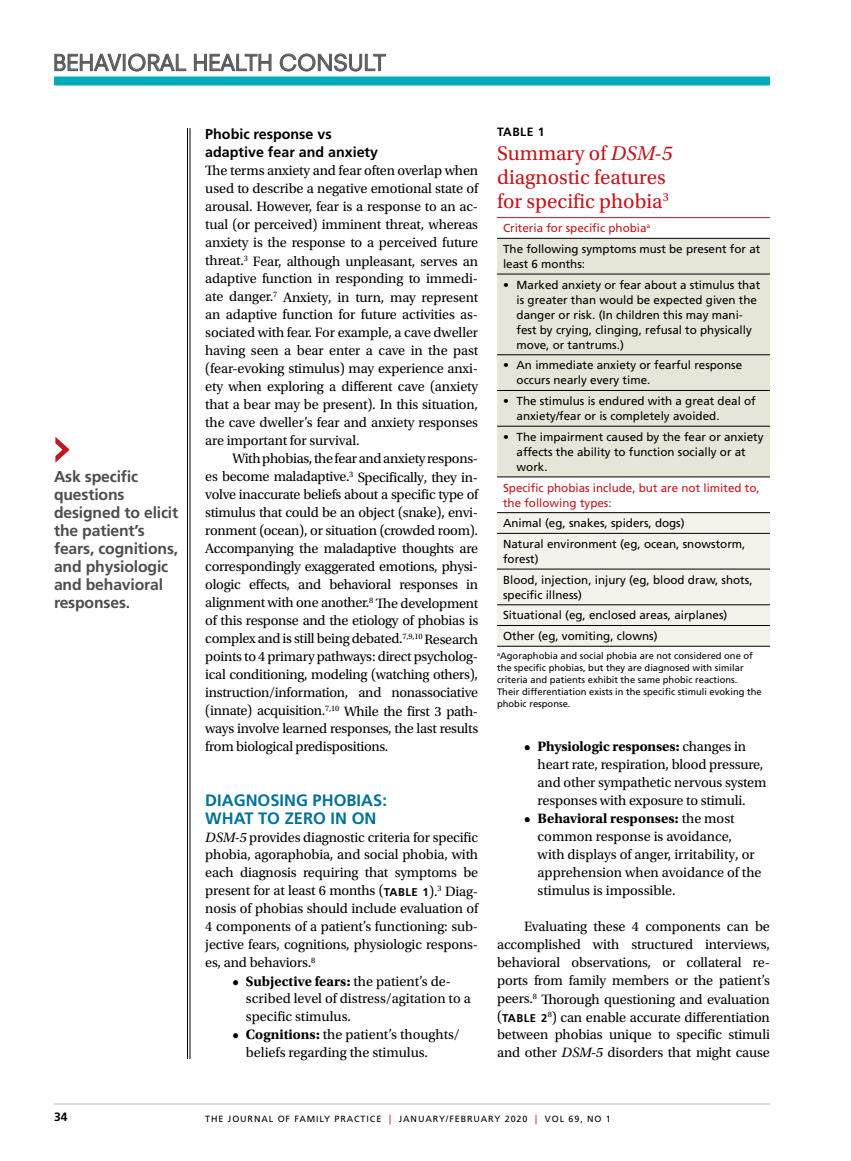
<style>
.page{position:relative;width:851px;height:1161px;background:#fff}
.page>*{position:absolute;margin:0;border:0;box-sizing:border-box;transform-origin:0 0}
.t1{font:21.75px "Neuzeit SLT Std";color:#58595b}
.t2{font:21px/24px "Utopia Std";color:#c4161c}
.t3{font:700 16.5px/18px "Frutiger LT Std";color:#007296}
.t4{font:700 15.75px/18px "Frutiger LT Std";letter-spacing:-.01em;color:#4d4d4f}
.t5{font:14.25px/18px "Utopia Std";letter-spacing:-.01em;color:#000}
.t6{font:700 14.25px/18px "Frutiger LT Std";color:#000}
.t7{font:700 12px "Frutiger LT Std";letter-spacing:.04em;color:#000}
.t8{font:11.7px/15px "Frutiger LT Std";color:#000}
.t9{font:11.7px/15px "Frutiger LT Std";color:#c4161c}
.t10{font:9.3px/12px "Frutiger LT Std";color:#000}
.t11{font:9px "Frutiger LT Std";letter-spacing:.1em;color:#000}
.s1{font-style:italic}
.s2{font-family:"Frutiger LT Std";font-weight:700;font-size:11.25px}
.s3{font-weight:700}
.s4{color:#c4161c}
.s5{font-size:9.9px;color:#c4161c}
</style>
<div class="page">
<div style="left:54px;top:77px;width:716px;height:9px;background:#00abbd"></div>
<hr style="left:54px;top:1104px;width:716px;height:1px;background:#bcbec0">
<svg style="left:54px;top:53px;width:132px;height:19px"></svg>
<svg style="left:194px;top:53px;width:78px;height:19px"></svg>
<svg style="left:279px;top:53px;width:107px;height:19px"></svg>
<div style="left:497px;top:239px;width:273px;height:238px;background:#e7e5d8"></div>
<div style="left:497px;top:513px;width:273px;height:133px;background:#f3f2eb"></div>
<hr style="left:497px;top:238px;width:273px;height:1px;background:#000">
<hr style="left:497px;top:274px;width:273px;height:1px;background:#000">
<hr style="left:497px;top:354px;width:273px;height:1px;background:#000">
<hr style="left:497px;top:390px;width:273px;height:1px;background:#000">
<hr style="left:497px;top:426px;width:273px;height:1px;background:#000">
<hr style="left:497px;top:477px;width:273px;height:1px;background:#000">
<hr style="left:497px;top:512px;width:273px;height:1px;background:#000">
<hr style="left:497px;top:533px;width:273px;height:1px;background:#000">
<hr style="left:497px;top:569px;width:273px;height:1px;background:#000">
<hr style="left:497px;top:604px;width:273px;height:1px;background:#000">
<hr style="left:497px;top:625px;width:273px;height:1px;background:#000">
<hr style="left:497px;top:646px;width:273px;height:1px;background:#000">
<hr style="left:497px;top:217px;width:273px;height:1px;background:#c4161c">
<svg style="left:55px;top:437px;width:15px;height:26px"></svg>
<hr style="left:190px;top:128px;width:1px;height:931px;background:#000">
<hr style="left:187px;top:128px;width:1px;height:931px;background:#000">
<h1 class="t1" style="left:53px;top:49px;width:334px">BEHAVIORAL HEALTH CONSULT</h1>
<p class="t4" style="left:54px;top:468px;width:126px">Ask specific questions designed to elicit the patient’s fears, cognitions, and physiologic and behavioral responses.</p>
<p class="t6" style="left:205px;top:126px;width:174px">Phobic response vs adaptive fear and anxiety</p>
<p class="t5" style="left:205px;top:162px;width:274px;text-align:justify">The terms anxiety and fear often overlap when used to describe a negative emotional state of arousal. However, fear is a response to an ac&shy;tual (or perceived) imminent threat, whereas anxiety is the response to a perceived future threat.<sup>3</sup> Fear, although unpleasant, serves an adaptive function in responding to immedi&shy;ate danger.<sup>7</sup> Anxiety, in turn, may represent an adaptive function for future activities as&shy;sociated with fear. For example, a cave dweller having seen a bear enter a cave in the past (fear-evoking stimulus) may experience anxi&shy;ety when exploring a different cave (anxiety that a bear may be present). In this situation, the cave dweller’s fear and anxiety responses are important for survival.</p>
<p class="t5" style="left:205px;top:450px;width:274px;text-align:justify;text-indent:27px">With phobias, the fear and anxiety respons&shy;es become maladaptive.<sup>3</sup> Specifically, they in&shy;volve inaccurate beliefs about a specific type of stimulus that could be an object (snake), envi&shy;ronment (ocean), or situation (crowded room).<br>Accompanying the maladaptive thoughts are correspondingly exaggerated emotions, physi&shy;ologic effects, and behavioral responses in alignment with one another.<sup>8</sup> The development of this response and the etiology of phobias is complex and is still being debated.<sup>7,9,10</sup> Research points to 4 primary pathways: direct psycholog&shy;ical conditioning, modeling (watching others), instruction/information, and nonassociative (innate) acquisition.<sup>7,10</sup> While the first 3 path&shy;ways involve learned responses, the last results from biological predispositions.</p>
<p class="t3" style="left:205px;top:791px;width:183px">DIAGNOSING PHOBIAS:<br>WHAT TO ZERO IN ON</p>
<p class="t5" style="left:205px;top:828px;width:274px;text-align:justify"><span class="s1">DSM-5</span> provides diagnostic criteria for specific phobia, agoraphobia, and social phobia, with each diagnosis requiring that symptoms be present for at least 6 months (<span class="s2">TABLE 1</span>).<sup>3</sup> Diag&shy;nosis of phobias should include evaluation of 4 components of a patient’s functioning: sub&shy;jective fears, cognitions, physiologic respons&shy;es, and behaviors.<sup>8</sup></p>
<p class="t5" style="left:246px;top:972px;width:226px;text-indent:-13px"><span class="s3">• Subjective fears:</span> the patient’s de&shy;scribed level of distress/agitation to a specific stimulus.</p>
<p class="t5" style="left:246px;top:1026px;width:216px;text-indent:-13px"><span class="s3">• Cognitions:</span> the patient’s thoughts/ beliefs regarding the stimulus.</p>
<p class="t7" style="left:497px;top:125px;width:49px">TABLE 1</p>
<h2 class="t2" style="left:497px;top:142px;width:177px">Summary of <span class="s1">DSM-5 </span>diagnostic features for specific phobia<sup>3</sup></h2>
<p class="t8" style="left:503px;top:218px;width:259px;line-height:20.7px"><span class="s4">Criteria for specific phobia</span><sup>a<br></sup>The following symptoms must be present for at</p>
<p class="t8" style="left:503px;top:257px;width:84px">least 6 months:</p>
<p class="t8" style="left:516px;top:277px;width:245px;text-indent:-13px">• Marked anxiety or fear about a stimulus that is greater than would be expected given the danger or risk. (In children this may mani&shy;fest by crying, clinging, refusal to physically move, or tantrums.)</p>
<p class="t8" style="left:516px;top:358px;width:227px;text-indent:-13px">• An immediate anxiety or fearful response occurs nearly every time.</p>
<p class="t8" style="left:516px;top:394px;width:241px;text-indent:-13px">• The stimulus is endured with a great deal of anxiety/fear or is completely avoided.</p>
<p class="t8" style="left:516px;top:429px;width:248px;text-indent:-13px">• The impairment caused by the fear or anxiety affects the ability to function socially or at work.</p>
<p class="t9" style="left:503px;top:480px;width:258px">Specific phobias include, but are not limited to, the following types:</p>
<p class="t8" style="left:503px;top:513px;width:244px;line-height:20.7px">Animal (eg, snakes, spiders, dogs)<br>Natural environment (eg, ocean, snowstorm,</p>
<p class="t8" style="left:503px;top:549px;width:251px;line-height:20.7px">forest)<br>Blood, injection, injury (eg, blood draw, shots,</p>
<p class="t8" style="left:503px;top:584px;width:226px;line-height:20.7px">specific illness)<br>Situational (eg, enclosed areas, airplanes)<br>Other (eg, vomiting, clowns)</p>
<p class="t10" style="left:497px;top:650px;width:266px"><sup>a</sup>Agoraphobia and social phobia are not considered one of the specific phobias, but they are diagnosed with similar criteria and patients exhibit the same phobic reactions.<br>Their differentiation exists in the specific stimuli evoking the phobic response.</p>
<p class="t5" style="left:537px;top:737px;width:230px;text-indent:-13px"><span class="s3">• Physiologic responses:</span> changes in heart rate, respiration, blood pressure, and other sympathetic nervous system responses with exposure to stimuli.</p>
<p class="t5" style="left:537px;top:809px;width:225px;text-indent:-13px"><span class="s3">• Behavioral responses:</span> the most common response is avoidance, with displays of anger, irritability, or apprehension when avoidance of the stimulus is impossible.</p>
<p class="t5" style="left:497px;top:918px;width:274px;text-align:justify;text-indent:27px">Evaluating these 4 components can be accomplished with structured interviews, behavioral observations, or collateral re&shy;ports from family members or the patient’s peers.<sup>8</sup> Thorough questioning and evaluation (<span class="s2">TABLE 2</span><sup>8</sup>) can enable accurate differentiation between phobias unique to specific stimuli and other <span class="s1">DSM-5</span> disorders that might cause</p>
<p class="t7" style="left:54px;top:1110px;width:15px">34</p>
<p class="t11" style="left:205px;top:1113px;width:407px">THE JOURNAL OF FAMILY PRACTICE <span class="s5">|</span> JANUARY/FEBRUARY 2020 <span class="s5">|</span> VOL 69, NO 1</p>
</div>
